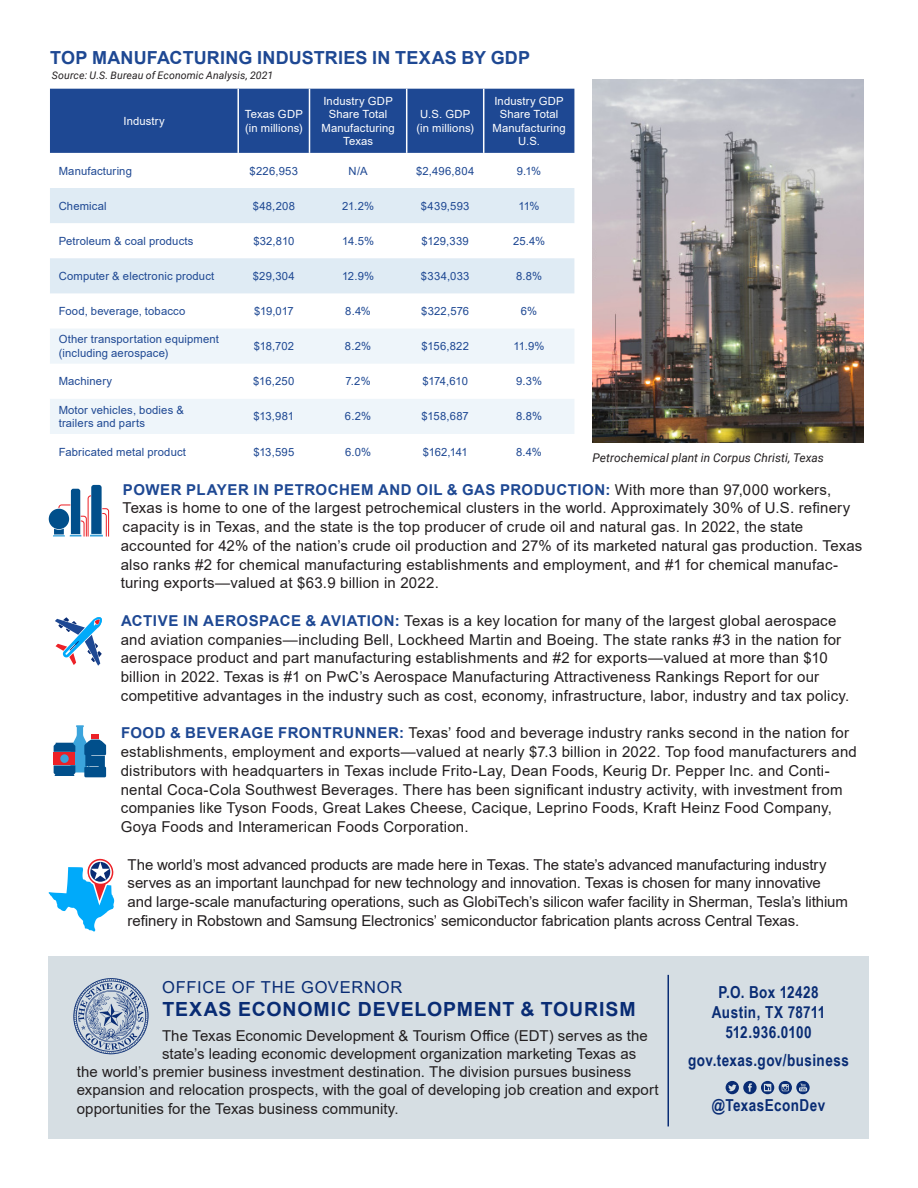
<style>
.page{position:relative;width:918px;height:1188px;background:#fff}
.page>*{position:absolute;margin:0;border:0;box-sizing:border-box;transform-origin:0 0}
.t1{font:700 19.5px "Arial";letter-spacing:.045em;color:#092c74}
.t2{font:700 18px "Arial";letter-spacing:.01em;color:#1e4893}
.t3{font:700 16.5px "Arial Narrow";letter-spacing:.025em;color:#092c74}
.t4{font:16.5px "Arial";letter-spacing:.05em;color:#092c74}
.t5{font:15px/18.8px "Arial";letter-spacing:.01em;color:#231f20}
.t6{font:15px/18.8px "Arial";letter-spacing:-.01em;color:#231f20}
.t7{font:italic 12px "Roboto";letter-spacing:.005em;color:#231f20}
.t8{font:11.25px/13.5px "Arial";letter-spacing:.015em;color:#1e4893}
.chart_body{font:11.25px/13.5px "Arial";letter-spacing:.01em;color:#fff;text-align:center}
.t9{font:italic 10.5px "Roboto";letter-spacing:.01em;color:#231f20}
.s1{font-weight:700;color:#1e4893}
</style>
<div class="page">
<div style="left:49px;top:957px;width:820px;height:182px;background:#d6dee3"></div>
<hr style="left:668px;top:975px;width:1px;height:151px;background:#092c74">
<svg style="left:726px;top:1081px;width:84px;height:13px"></svg>
<svg style="left:73px;top:978px;width:76px;height:76px"></svg>
<img style="left:592px;top:80px;width:272px;height:363px">
<svg style="left:55px;top:617px;width:47px;height:49px"></svg>
<div style="left:49px;top:509px;width:20px;height:20px;background:#014f8b;border-radius:50%"></div>
<svg style="left:53px;top:485px;width:56px;height:52px"></svg>
<svg style="left:54px;top:725px;width:52px;height:52px"></svg>
<div style="left:54px;top:753px;width:21px;height:12px;background:#ec2127"></div>
<div style="left:60px;top:754px;width:9px;height:9px;background:#3ba4dc;border-radius:50%"></div>
<div style="left:50px;top:89px;width:524px;height:64px;background:#1e4893"></div>
<svg style="left:50px;top:188px;width:524px;height:105px;fill:#dfebf4"></svg>
<svg style="left:50px;top:329px;width:524px;height:105px;fill:#eef5fa"></svg>
<hr style="left:237px;top:89px;width:2px;height:64px;background:#fff">
<hr style="left:309px;top:89px;width:1px;height:64px;background:#fff">
<hr style="left:406px;top:89px;width:1px;height:64px;background:#fff">
<hr style="left:483px;top:89px;width:1px;height:64px;background:#fff">
<svg style="left:49px;top:858px;width:66px;height:73px"></svg>
<p class="t2" style="left:50px;top:45px;width:481px">TOP MANUFACTURING INDUSTRIES IN TEXAS BY GDP</p>
<p class="t9" style="left:52px;top:68px;width:223px">Source: U.S. Bureau of Economic Analysis, 2021</p>
<p class="chart_body" style="left:123px;top:114px;width:43px">Industry</p>
<p class="chart_body" style="left:245px;top:107px;width:60px;text-align:left">Texas GDP (in millions)</p>
<p class="chart_body" style="left:321px;top:94px;width:75px">Industry GDP<br>Share Total<br>Manufacturing<br>Texas</p>
<p class="chart_body" style="left:420px;top:107px;width:52px">U.S. GDP</p>
<p class="chart_body" style="left:416px;top:121px;width:59px">(in millions)</p>
<p class="chart_body" style="left:492px;top:94px;width:75px">Industry GDP<br>Share Total<br>Manufacturing<br>U.S.</p>
<p class="t8" style="left:59px;top:164px;width:75px">Manufacturing</p>
<p class="t8" style="left:250px;top:164px;width:50px">$226,953</p>
<p class="t8" style="left:349px;top:164px;width:20px">N/A</p>
<p class="t8" style="left:416px;top:164px;width:60px">$2,496,804</p>
<p class="t8" style="left:517px;top:164px;width:26px">9.1%</p>
<p class="t8" style="left:59px;top:199px;width:50px">Chemical</p>
<p class="t8" style="left:253px;top:199px;width:44px">$48,208</p>
<p class="t8" style="left:342px;top:199px;width:33px">21.2%</p>
<p class="t8" style="left:421px;top:199px;width:50px">$439,593</p>
<p class="t8" style="left:518px;top:199px;width:23px">11%</p>
<p class="t8" style="left:59px;top:234px;width:136px">Petroleum &amp; coal products</p>
<p class="t8" style="left:253px;top:234px;width:42px">$32,810</p>
<p class="t8" style="left:342px;top:234px;width:33px">14.5%</p>
<p class="t8" style="left:422px;top:234px;width:49px">$129,339</p>
<p class="t8" style="left:513px;top:234px;width:34px">25.4%</p>
<p class="t8" style="left:59px;top:269px;width:157px">Computer &amp; electronic product</p>
<p class="t8" style="left:253px;top:269px;width:43px">$29,304</p>
<p class="t8" style="left:342px;top:269px;width:34px">12.9%</p>
<p class="t8" style="left:421px;top:269px;width:50px">$334,033</p>
<p class="t8" style="left:516px;top:269px;width:28px">8.8%</p>
<p class="t8" style="left:59px;top:304px;width:128px">Food, beverage, tobacco</p>
<p class="t8" style="left:254px;top:304px;width:41px">$19,017</p>
<p class="t8" style="left:345px;top:304px;width:27px">8.4%</p>
<p class="t8" style="left:421px;top:304px;width:49px">$322,576</p>
<p class="t8" style="left:521px;top:304px;width:18px">6%</p>
<p class="t8" style="left:59px;top:333px;width:162px">Other transportation equipment (including aerospace)</p>
<p class="t8" style="left:254px;top:339px;width:42px">$18,702</p>
<p class="t8" style="left:345px;top:339px;width:28px">8.2%</p>
<p class="t8" style="left:421px;top:339px;width:49px">$156,822</p>
<p class="t8" style="left:514px;top:339px;width:33px">11.9%</p>
<p class="t8" style="left:59px;top:375px;width:55px">Machinery</p>
<p class="t8" style="left:253px;top:375px;width:43px">$16,250</p>
<p class="t8" style="left:346px;top:375px;width:27px">7.2%</p>
<p class="t8" style="left:422px;top:375px;width:47px">$174,610</p>
<p class="t8" style="left:516px;top:375px;width:27px">9.3%</p>
<p class="t8" style="left:59px;top:403px;width:127px">Motor vehicles, bodies &amp;</p>
<p class="t8" style="left:59px;top:416px;width:88px">trailers and parts</p>
<p class="t8" style="left:254px;top:410px;width:42px">$13,981</p>
<p class="t8" style="left:345px;top:410px;width:28px">6.2%</p>
<p class="t8" style="left:422px;top:410px;width:49px">$158,687</p>
<p class="t8" style="left:516px;top:410px;width:28px">8.8%</p>
<p class="t8" style="left:59px;top:445px;width:129px">Fabricated metal product</p>
<p class="t8" style="left:253px;top:445px;width:42px">$13,595</p>
<p class="t8" style="left:345px;top:445px;width:28px">6.0%</p>
<p class="t8" style="left:423px;top:445px;width:47px">$162,141</p>
<p class="t8" style="left:516px;top:445px;width:27px">8.4%</p>
<p class="t7" style="left:592px;top:449px;width:233px">Petrochemical plant in Corpus Christi, Texas</p>
<p class="t5" style="left:121px;top:480px;width:743px"><span class="s1">POWER PLAYER IN PETROCHEM AND OIL &amp; GAS PRODUCTION:</span> With more than 97,000 workers, Texas is home to one of the largest petrochemical clusters in the world. Approximately 30% of U.S. refinery capacity is in Texas, and the state is the top producer of crude oil and natural gas. In 2022, the state accounted for 42% of the nation’s crude oil production and 27% of its marketed natural gas production. Texas also ranks #2 for chemical manufacturing establishments and employment, and #1 for chemical manufac&shy;turing exports—valued at $63.9 billion in 2022.</p>
<p class="t5" style="left:121px;top:611px;width:730px"><span class="s1">ACTIVE IN AEROSPACE &amp; AVIATION:</span> Texas is a key location for many of the largest global aerospace and aviation companies—including Bell, Lockheed Martin and Boeing. The state ranks #3 in the nation for aerospace product and part manufacturing establishments and #2 for exports—valued at more than $10 billion in 2022. Texas is #1 on PwC’s Aerospace Manufacturing Attractiveness Rankings Report for our competitive advantages in the industry such as cost, economy, infrastructure, labor, industry and tax policy.</p>
<p class="t5" style="left:121px;top:724px;width:738px"><span class="s1">FOOD &amp; BEVERAGE FRONTRUNNER:</span> Texas’ food and beverage industry ranks second in the nation for establishments, employment and exports—valued at nearly $7.3 billion in 2022. Top food manufacturers and distributors with headquarters in Texas include Frito-Lay, Dean Foods, Keurig Dr. Pepper Inc. and Conti&shy;nental Coca-Cola Southwest Beverages. There has been significant industry activity, with investment from companies like Tyson Foods, Great Lakes Cheese, Cacique, Leprino Foods, Kraft Heinz Food Company, Goya Foods and Interamerican Foods Corporation.</p>
<p class="t6" style="left:128px;top:855px;width:722px">The world’s most advanced products are made here in Texas. The state’s advanced manufacturing industry serves as an important launchpad for new technology and innovation. Texas is chosen for many innovative and large-scale manufacturing operations, such as GlobiTech’s silicon wafer facility in Sherman, Tesla’s lithium refinery in Robstown and Samsung Electronics’ semiconductor fabrication plants across Central Texas.</p>
<p class="t4" style="left:162px;top:976px;width:242px">OFFICE OF THE GOVERNOR</p>
<p class="t1" style="left:162px;top:995px;width:475px">TEXAS ECONOMIC DEVELOPMENT &amp; TOURISM</p>
<p class="t5" style="left:162px;top:1026px;width:487px">The Texas Economic Development &amp; Tourism Office (EDT) serves as the</p>
<p class="t5" style="left:162px;top:1044px;width:476px">state’s leading economic development organization marketing Texas as</p>
<p class="t5" style="left:77px;top:1062px;width:556px">the world’s premier business investment destination. The division pursues business</p>
<p class="t5" style="left:77px;top:1080px;width:583px">expansion and relocation prospects, with the goal of developing job creation and export</p>
<p class="t5" style="left:77px;top:1100px;width:323px">opportunities for the Texas business community.</p>
<p class="t3" style="left:718px;top:980px;width:102px">P.O. Box 12428</p>
<p class="t3" style="left:712px;top:1000px;width:115px">Austin, TX 78711</p>
<p class="t3" style="left:725px;top:1020px;width:88px">512.936.0100</p>
<p class="t3" style="left:688px;top:1048px;width:162px">gov.texas.gov/business</p>
<p class="t3" style="left:712px;top:1093px;width:115px">@TexasEconDev</p>
</div>
